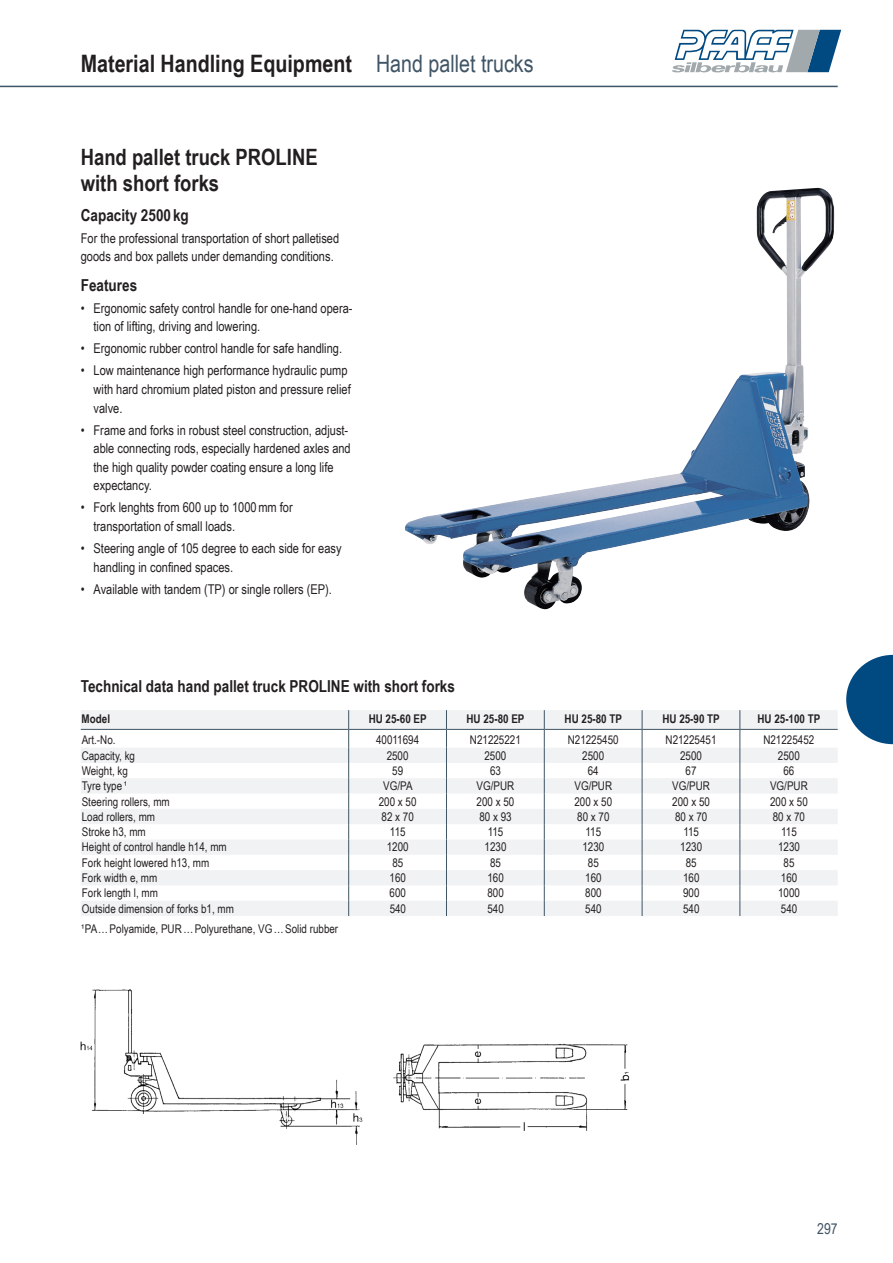
<style>
.page{position:relative;width:893px;height:1263px;background:#fff}
.page>*{position:absolute;margin:0;border:0;box-sizing:border-box;transform-origin:0 0}
.t1{font:700 24px "Arial Narrow";color:#231f20}
.t2{font:700 22.5px/26.1px "Arial Narrow";color:#231f20}
.t3{font:700 16.5px "Arial Narrow";color:#231f20}
.t4{font:15px "Arial Narrow";color:#3f5465}
.t5{font:13.5px/18.6px "Arial Narrow";color:#231f20}
.t6{font:12px "Arial Narrow";color:#231f20}
.t7{font:700 12px "Arial Narrow";color:#231f20}
.s1{font-weight:400;color:#3f5465}
</style>
<div class="page">
<svg style="left:846px;top:655px;width:47px;height:89px"></svg>
<img style="left:405px;top:188px;width:430px;height:422px">
<hr style="left:0;top:86px;width:838px;height:1px;background:#3f5465">
<svg style="left:672px;top:30px;width:169px;height:42px"></svg>
<svg style="left:81px;top:710px;width:757px;height:206px"></svg>
<img style="left:80px;top:989px;width:283px;height:156px">
<img style="left:393px;top:1043px;width:237px;height:88px">
<h1 class="t1" style="left:81px;top:46px;width:454px">Material Handling Equipment <span class="s1">Hand pallet trucks</span></h1>
<h2 class="t2" style="left:81px;top:143px;width:238px">Hand pallet truck PROLINE with short forks</h2>
<p class="t3" style="left:81px;top:202px;width:110px">Capacity 2500 kg</p>
<p class="t5" style="left:81px;top:228px;width:260px">For the professional transportation of short palletised goods and box pallets under demanding conditions.</p>
<p class="t3" style="left:81px;top:272px;width:58px">Features</p>
<p class="t5" style="left:94px;top:298px;width:261px;text-indent:-13px">• Ergonomic safety control handle for one-hand opera&shy;tion of lifting, driving and lowering.</p>
<p class="t5" style="left:81px;top:339px;width:263px">• Ergonomic rubber control handle for safe handling.</p>
<p class="t5" style="left:94px;top:361px;width:259px;text-indent:-13px">• Low maintenance high performance hydraulic pump with hard chromium plated piston and pressure relief valve.</p>
<p class="t5" style="left:94px;top:420px;width:259px;text-indent:-13px">• Frame and forks in robust steel construction, adjust&shy;able connecting rods, especially hardened axles and the high quality powder coating ensure a long life expectancy.</p>
<p class="t5" style="left:94px;top:498px;width:201px;text-indent:-13px">• Fork lenghts from 600 up to 1000mm for transportation of small loads.</p>
<p class="t5" style="left:94px;top:538px;width:250px;text-indent:-13px">• Steering angle of 105 degree to each side for easy handling in confined spaces.</p>
<p class="t5" style="left:81px;top:579px;width:253px">• Available with tandem (TP) or single rollers (EP).</p>
<p class="t3" style="left:81px;top:674px;width:376px">Technical data hand pallet truck PROLINE with short forks</p>
<p class="t7" style="left:82px;top:710px;width:30px">Model</p>
<p class="t7" style="left:369px;top:710px;width:59px">HU 25-60 EP</p>
<p class="t7" style="left:466px;top:710px;width:59px">HU 25-80 EP</p>
<p class="t7" style="left:565px;top:710px;width:59px">HU 25-80 TP</p>
<p class="t7" style="left:662px;top:710px;width:59px">HU 25-90 TP</p>
<p class="t7" style="left:757px;top:710px;width:64px">HU 25-100 TP</p>
<p class="t6" style="left:82px;top:731px;width:35px">Art.-No.</p>
<p class="t6" style="left:376px;top:731px;width:45px">40011694</p>
<p class="t6" style="left:470px;top:731px;width:52px">N21225221</p>
<p class="t6" style="left:568px;top:731px;width:52px">N21225450</p>
<p class="t6" style="left:666px;top:731px;width:52px">N21225451</p>
<p class="t6" style="left:763px;top:731px;width:52px">N21225452</p>
<p class="t6" style="left:82px;top:746px;width:55px">Capacity, kg</p>
<p class="t6" style="left:387px;top:746px;width:23px">2500</p>
<p class="t6" style="left:484px;top:746px;width:23px">2500</p>
<p class="t6" style="left:582px;top:746px;width:23px">2500</p>
<p class="t6" style="left:680px;top:746px;width:23px">2500</p>
<p class="t6" style="left:778px;top:746px;width:23px">2500</p>
<p class="t6" style="left:82px;top:762px;width:48px">Weight, kg</p>
<p class="t6" style="left:392px;top:762px;width:12px">59</p>
<p class="t6" style="left:490px;top:762px;width:12px">63</p>
<p class="t6" style="left:588px;top:762px;width:12px">64</p>
<p class="t6" style="left:686px;top:762px;width:12px">67</p>
<p class="t6" style="left:783px;top:762px;width:12px">66</p>
<p class="t6" style="left:82px;top:777px;width:47px">Tyre type ¹</p>
<p class="t6" style="left:383px;top:777px;width:31px">VG/PA</p>
<p class="t6" style="left:477px;top:777px;width:39px">VG/PUR</p>
<p class="t6" style="left:574px;top:777px;width:39px">VG/PUR</p>
<p class="t6" style="left:672px;top:777px;width:39px">VG/PUR</p>
<p class="t6" style="left:770px;top:777px;width:39px">VG/PUR</p>
<p class="t6" style="left:82px;top:792px;width:90px">Steering rollers, mm</p>
<p class="t6" style="left:379px;top:792px;width:39px">200 x 50</p>
<p class="t6" style="left:477px;top:792px;width:39px">200 x 50</p>
<p class="t6" style="left:574px;top:792px;width:39px">200 x 50</p>
<p class="t6" style="left:672px;top:792px;width:39px">200 x 50</p>
<p class="t6" style="left:770px;top:792px;width:39px">200 x 50</p>
<p class="t6" style="left:82px;top:808px;width:75px">Load rollers, mm</p>
<p class="t6" style="left:382px;top:808px;width:34px">82 x 70</p>
<p class="t6" style="left:479px;top:808px;width:34px">80 x 93</p>
<p class="t6" style="left:577px;top:808px;width:34px">80 x 70</p>
<p class="t6" style="left:675px;top:808px;width:34px">80 x 70</p>
<p class="t6" style="left:773px;top:808px;width:34px">80 x 70</p>
<p class="t6" style="left:82px;top:823px;width:65px">Stroke h3, mm</p>
<p class="t6" style="left:390px;top:823px;width:17px">115</p>
<p class="t6" style="left:488px;top:823px;width:17px">115</p>
<p class="t6" style="left:585px;top:823px;width:17px">115</p>
<p class="t6" style="left:683px;top:823px;width:17px">115</p>
<p class="t6" style="left:781px;top:823px;width:17px">115</p>
<p class="t6" style="left:82px;top:838px;width:146px">Height of control handle h14, mm</p>
<p class="t6" style="left:387px;top:838px;width:23px">1200</p>
<p class="t6" style="left:485px;top:838px;width:23px">1230</p>
<p class="t6" style="left:582px;top:838px;width:23px">1230</p>
<p class="t6" style="left:680px;top:838px;width:23px">1230</p>
<p class="t6" style="left:778px;top:838px;width:23px">1230</p>
<p class="t6" style="left:82px;top:854px;width:129px">Fork height lowered h13, mm</p>
<p class="t6" style="left:392px;top:854px;width:12px">85</p>
<p class="t6" style="left:490px;top:854px;width:12px">85</p>
<p class="t6" style="left:588px;top:854px;width:12px">85</p>
<p class="t6" style="left:686px;top:854px;width:12px">85</p>
<p class="t6" style="left:784px;top:854px;width:12px">85</p>
<p class="t6" style="left:82px;top:869px;width:77px">Fork width e, mm</p>
<p class="t6" style="left:390px;top:869px;width:18px">160</p>
<p class="t6" style="left:487px;top:869px;width:18px">160</p>
<p class="t6" style="left:585px;top:869px;width:18px">160</p>
<p class="t6" style="left:683px;top:869px;width:18px">160</p>
<p class="t6" style="left:781px;top:869px;width:18px">160</p>
<p class="t6" style="left:82px;top:884px;width:78px">Fork length l, mm</p>
<p class="t6" style="left:390px;top:884px;width:18px">600</p>
<p class="t6" style="left:487px;top:884px;width:18px">800</p>
<p class="t6" style="left:585px;top:884px;width:18px">800</p>
<p class="t6" style="left:683px;top:884px;width:18px">900</p>
<p class="t6" style="left:778px;top:884px;width:23px">1000</p>
<p class="t6" style="left:82px;top:900px;width:154px">Outside dimension of forks b1, mm</p>
<p class="t6" style="left:390px;top:900px;width:18px">540</p>
<p class="t6" style="left:487px;top:900px;width:18px">540</p>
<p class="t6" style="left:585px;top:900px;width:18px">540</p>
<p class="t6" style="left:683px;top:900px;width:18px">540</p>
<p class="t6" style="left:781px;top:900px;width:18px">540</p>
<p class="t6" style="left:81px;top:920px;width:259px">¹PA…Polyamide, PUR…Polyurethane, VG…Solid rubber</p>
<p class="t4" style="left:817px;top:1218px;width:22px">297</p>
</div>
